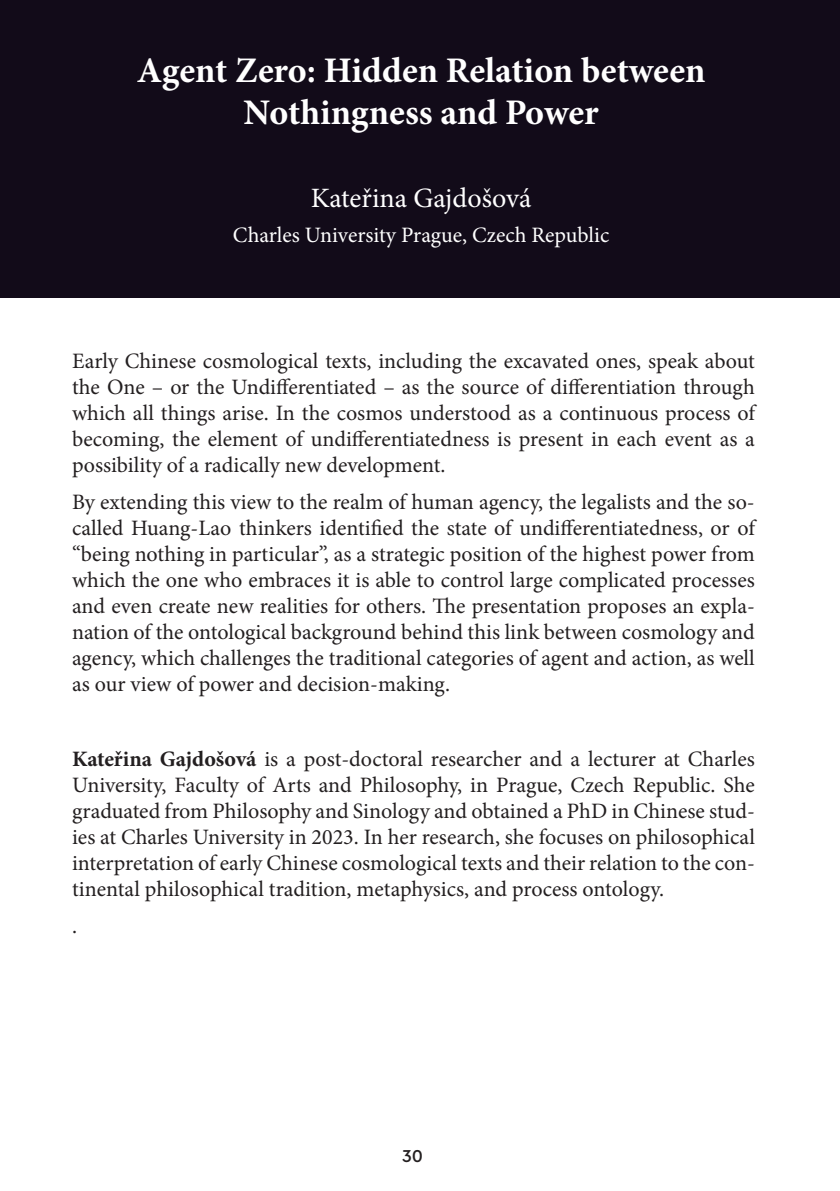
<style>
.page{position:relative;width:840px;height:1191px;background:#fff}
.page>*{position:absolute;margin:0;border:0;box-sizing:border-box;transform-origin:0 0}
.NASLOV_1{font:700 36px/42px "Minion Pro";letter-spacing:-.005em;color:#fff;text-align:center}
.AVTOR{font:28px "Minion Pro";color:#fff}
.t1{font:22px/26px "Minion Pro";color:#231f20;text-align:justify}
.USTANOVA{font:22px "Minion Pro";color:#fff}
.t2{font:500 18px "Cera Pro";color:#231f20}
.s1{font-weight:700}
</style>
<div class="page">
<div style="left:0;top:0;width:839px;height:298px;background:#120b19"></div>
<p class="NASLOV_1" style="left:137px;top:49px;width:569px">Agent Zero: Hidden Relation between<br>Nothingness and Power</p>
<p class="AVTOR" style="left:311px;top:179px;width:222px">Kateřina Gajdošová</p>
<p class="USTANOVA" style="left:233px;top:220px;width:378px">Charles University Prague, Czech Republic</p>
<p class="t1" style="left:72px;top:348px;width:684px">Early Chinese cosmological texts, including the excavated ones, speak about the One – or the Undifferentiated – as the source of differentiation through which all things arise. In the cosmos understood as a continuous process of becoming, the element of undifferentiatedness is present in each event as a possibility of a radically new development.</p>
<p class="t1" style="left:72px;top:489px;width:684px">By extending this view to the realm of human agency, the legalists and the so&shy;called Huang-Lao thinkers identified the state of undifferentiatedness, or of “being nothing in particular”, as a strategic position of the highest power from which the one who embraces it is able to control large complicated processes and even create new realities for others. The presentation proposes an expla&shy;nation of the ontological background behind this link between cosmology and agency, which challenges the traditional categories of agent and action, as well as our view of power and decision-making.</p>
<p class="t1" style="left:72px;top:746px;width:684px"><span class="s1">Kateřina Gajdošová</span> is a post-doctoral researcher and a lecturer at Charles University, Faculty of Arts and Philosophy, in Prague, Czech Republic. She graduated from Philosophy and Sinology and obtained a PhD in Chinese stud&shy;ies at Charles University in 2023. In her research, she focuses on philosophical interpretation of early Chinese cosmological texts and their relation to the con&shy;tinental philosophical tradition, metaphysics, and process ontology.</p>
<p class="t1" style="left:72px;top:913px;width:7px">.</p>
<p class="t2" style="left:402px;top:1144px;width:23px">30</p>
</div>
